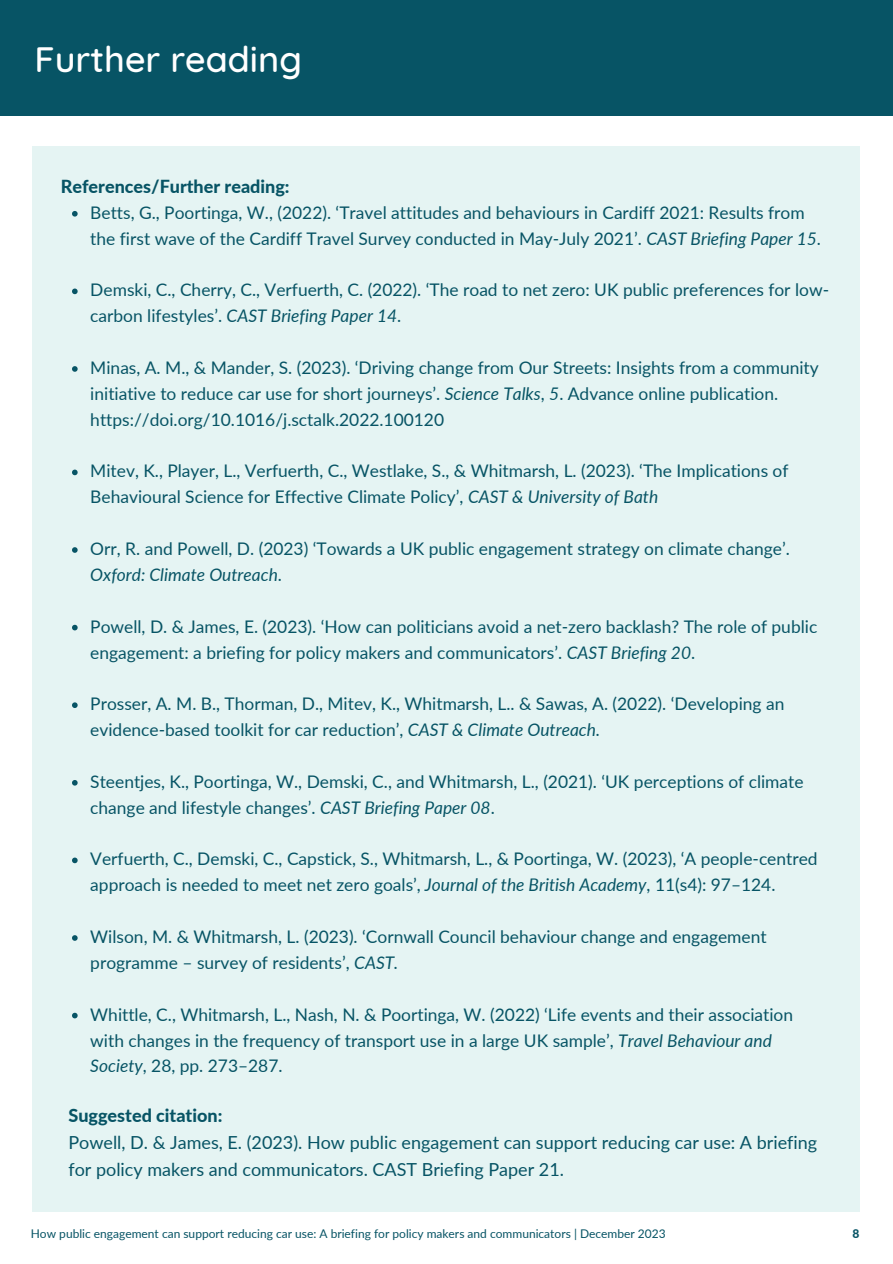
<style>
.page{position:relative;width:893px;height:1264px;background:#fff}
.page>*{position:absolute;margin:0;border:0;box-sizing:border-box;transform-origin:0 0}
.t1{font:500 36px "Quicksand";color:#fff}
.t2{font:18px/27px "Lato";color:#075465}
.t3{font:800 18px "Lato";color:#075465}
.t4{font:17.4px/25.8px "Lato";color:#075465}
.t5{font:12px "Lato";color:#075465}
.t6{font:800 12px "Lato";color:#075465}
.s1{font-style:italic}
</style>
<div class="page">
<div style="left:0;top:0;width:892px;height:116px;background:#075465"></div>
<div style="left:32px;top:146px;width:828px;height:1066px;background:#e5f4f3"></div>
<svg style="left:72px;top:211px;width:6px;height:5px"></svg>
<svg style="left:72px;top:288px;width:6px;height:6px"></svg>
<svg style="left:72px;top:366px;width:6px;height:6px"></svg>
<svg style="left:72px;top:469px;width:6px;height:6px"></svg>
<svg style="left:72px;top:547px;width:6px;height:6px"></svg>
<svg style="left:72px;top:624px;width:6px;height:6px"></svg>
<svg style="left:72px;top:702px;width:6px;height:6px"></svg>
<svg style="left:72px;top:780px;width:6px;height:5px"></svg>
<svg style="left:72px;top:857px;width:6px;height:6px"></svg>
<svg style="left:72px;top:935px;width:6px;height:5px"></svg>
<svg style="left:72px;top:1012px;width:6px;height:6px"></svg>
<p class="t1" style="left:34px;top:36px;width:269px">Further reading</p>
<p class="t3" style="left:61px;top:175px;width:230px">References/Further reading:</p>
<p class="t4" style="left:90px;top:199px;width:732px">Betts, G., Poortinga, W., (2022). ‘Travel attitudes and behaviours in Cardiff 2021: Results from the first wave of the Cardiff Travel Survey conducted in May-July 2021’. <span class="s1">CAST Briefing Paper 15</span>.</p>
<p class="t4" style="left:90px;top:277px;width:740px">Demski, C., Cherry, C., Verfuerth, C. (2022). ‘The road to net zero: UK public preferences for low&shy;carbon lifestyles’. <span class="s1">CAST Briefing Paper 14</span>.</p>
<p class="t4" style="left:90px;top:354px;width:729px">Minas, A. M., &amp; Mander, S. (2023). ‘Driving change from Our Streets: Insights from a community initiative to reduce car use for short journeys’. <span class="s1">Science Talks</span>, <span class="s1">5</span>. Advance online publication. https://doi.org/10.1016/j.sctalk.2022.100120</p>
<p class="t4" style="left:90px;top:458px;width:699px">Mitev, K., Player, L., Verfuerth, C., Westlake, S., &amp; Whitmarsh, L. (2023). ‘The Implications of<br>Behavioural Science for Effective Climate Policy’, <span class="s1">CAST &amp; University of Bath</span></p>
<p class="t4" style="left:90px;top:535px;width:701px">Orr, R. and Powell, D. (2023) ‘Towards a UK public engagement strategy on climate change’.<br><span class="s1">Oxford: Climate Outreach</span>.</p>
<p class="t4" style="left:90px;top:613px;width:728px">Powell, D. &amp; James, E. (2023). ‘How can politicians avoid a net-zero backlash? The role of public engagement: a briefing for policy makers and communicators’. <span class="s1">CAST Briefing 20</span>.</p>
<p class="t4" style="left:90px;top:690px;width:695px">Prosser, A. M. B., Thorman, D., Mitev, K., Whitmarsh, L.. &amp; Sawas, A. (2022). ‘Developing an evidence-based toolkit for car reduction’, <span class="s1">CAST &amp; Climate Outreach.</span></p>
<p class="t4" style="left:90px;top:768px;width:714px">Steentjes, K., Poortinga, W., Demski, C., and Whitmarsh, L., (2021). ‘UK perceptions of climate change and lifestyle changes’. <span class="s1">CAST Briefing Paper 08</span>.</p>
<p class="t4" style="left:90px;top:845px;width:728px">Verfuerth, C., Demski, C., Capstick, S., Whitmarsh, L., &amp; Poortinga, W. (2023), ‘A people-centred approach is needed to meet net zero goals’, <span class="s1">Journal of the British Academy</span>, 11(s4): 97–124.</p>
<p class="t4" style="left:90px;top:923px;width:677px">Wilson, M. &amp; Whitmarsh, L. (2023). ‘Cornwall Council behaviour change and engagement programme – survey of residents’, <span class="s1">CAST.</span></p>
<p class="t4" style="left:90px;top:1001px;width:704px">Whittle, C., Whitmarsh, L., Nash, N. &amp; Poortinga, W. (2022) ‘Life events and their association with changes in the frequency of transport use in a large UK sample’, <span class="s1">Travel Behaviour and<br>Society</span>, 28, pp. 273–287.</p>
<p class="t3" style="left:68px;top:1104px;width:155px">Suggested citation:</p>
<p class="t2" style="left:68px;top:1128px;width:750px">Powell, D. &amp; James, E. (2023). How public engagement can support reducing car use: A briefing for policy makers and communicators. CAST Briefing Paper 21.</p>
<p class="t5" style="left:31px;top:1226px;width:636px">How public engagement can support reducing car use: A briefing for policy makers and communicators | December 2023</p>
<p class="t6" style="left:852px;top:1225px;width:8px">8</p>
</div>
